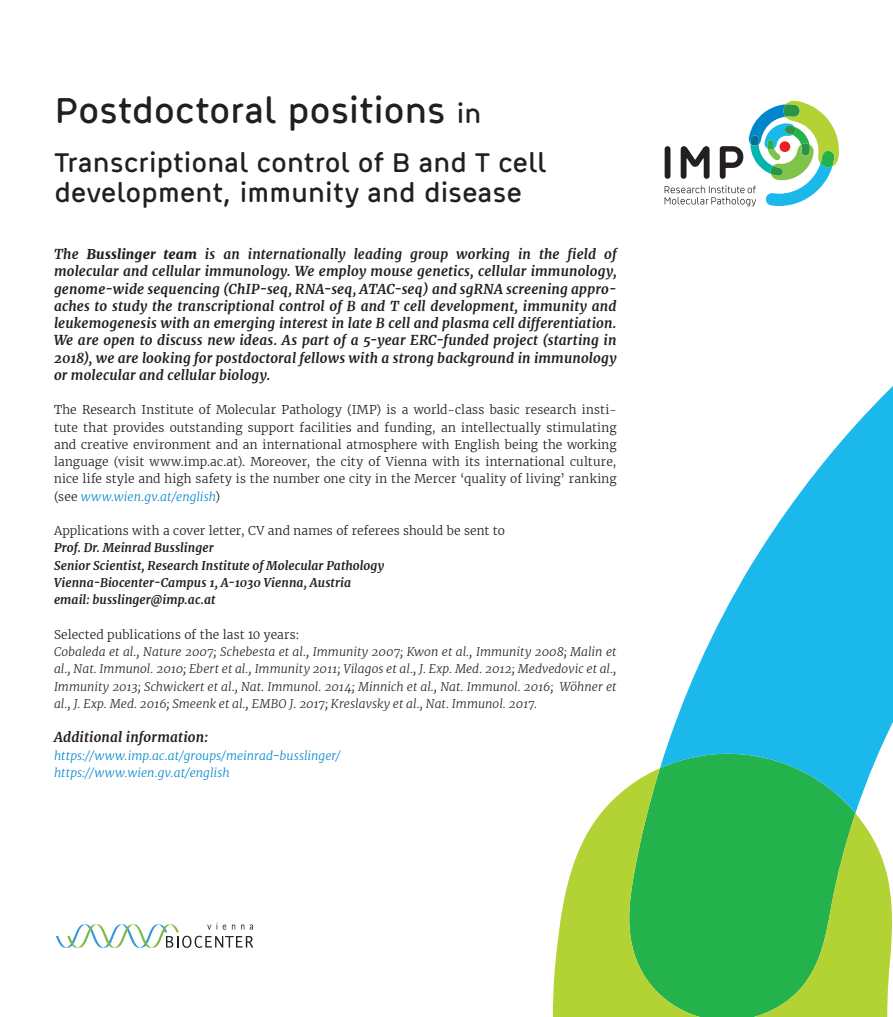
<style>
.page{position:relative;width:893px;height:1017px;background:#fff}
.page>*{position:absolute;margin:0;border:0;box-sizing:border-box;transform-origin:0 0}
.t1{font:700 36px "Pharma";letter-spacing:-.035em;color:#231f20}
.t2{font:700 27px/30px "Pharma";letter-spacing:-.035em;color:#231f20}
.t3{font:italic 700 13.5px/17.2px "Merriweather";letter-spacing:.01em;color:#231f20;text-align:justify}
.t4{font:300 12px/17.2px "Merriweather";letter-spacing:.01em;color:#231f20;text-align:justify}
.t5{font:italic 300 12px/17.2px "Merriweather";color:#231f20;text-align:justify}
.t6{font:italic 700 12px/17.2px "Merriweather";letter-spacing:.005em;color:#231f20}
.t7{font:italic 300 12px/17.2px "Merriweather";letter-spacing:.005em;color:#0086cc}
.s1{font-size:27px}
.s2{font-weight:900}
.s3{font-style:italic;color:#0086cc}
</style>
<div class="page">
<svg style="left:553px;top:768px;width:339px;height:248px;background:#71c654"></svg>
<svg style="left:660px;top:386px;width:233px;height:427px;fill:#1ab8eb"></svg>
<svg style="left:665px;top:100px;width:174px;height:106px"></svg>
<svg style="left:56px;top:922px;width:197px;height:25px"></svg>
<h1 class="t1" style="left:54px;top:87px;width:429px">Postdoctoral positions <span class="s1">in</span></h1>
<h2 class="t2" style="left:54px;top:147px;width:494px">Transcriptional control of B and T cell development, immunity and disease</h2>
<p class="t3" style="left:54px;top:245px;width:564px">The <span class="s2">Busslinger team</span> is an internationally leading group working in the field of molecular and cellular immunology. We employ mouse genetics, cellular immunology, genome-wide sequencing (ChIP-seq, RNA-seq, ATAC-seq) and sgRNA screening appro&shy;aches to study the transcriptional control of B and T cell development, immunity and leukemogenesis with an emerging interest in late B cell and plasma cell differentiation.<br>We are open to discuss new ideas. As part of a 5-year ERC-funded project (starting in 2018), we are looking for postdoctoral fellows with a strong background in immunology or molecular and cellular biology.</p>
<p class="t4" style="left:54px;top:401px;width:564px">The Research Institute of Molecular Pathology (IMP) is a world-class basic research insti&shy;tute that provides outstanding support facilities and funding, an intellectually stimulating and creative environment and an international atmosphere with English being the working language (visit www.imp.ac.at). Moreover, the city of Vienna with its international culture, nice life style and high safety is the number one city in the Mercer ‘quality of living’ ranking (see <span class="s3">www.wien.gv.at/english</span>)</p>
<p class="t4" style="left:54px;top:522px;width:452px">Applications with a cover letter, CV and names of referees should be sent to</p>
<p class="t6" style="left:54px;top:539px;width:332px">Prof. Dr. Meinrad Busslinger<br>Senior Scientist, Research Institute of Molecular Pathology Vienna-Biocenter-Campus 1, A-1030 Vienna, Austria email: busslinger@imp.ac.at</p>
<p class="t4" style="left:54px;top:625px;width:247px">Selected publications of the last 10 years:</p>
<p class="t5" style="left:54px;top:643px;width:564px">Cobaleda et al., Nature 2007; Schebesta et al., Immunity 2007; Kwon et al., Immunity 2008; Malin et al., Nat. Immunol. 2010; Ebert et al., Immunity 2011; Vilagos et al., J. Exp. Med. 2012; Medvedovic et al., Immunity 2013; Schwickert et al., Nat. Immunol. 2014; Minnich et al., Nat. Immunol. 2016; Wöhner et al., J. Exp. Med. 2016; Smeenk et al., EMBO J. 2017; Kreslavsky et al., Nat. Immunol. 2017.</p>
<p class="t3" style="left:54px;top:728px;width:156px">Additional information:</p>
<p class="t7" style="left:54px;top:746px;width:288px">https://www.imp.ac.at/groups/meinrad-busslinger/ https://www.wien.gv.at/english</p>
</div>
